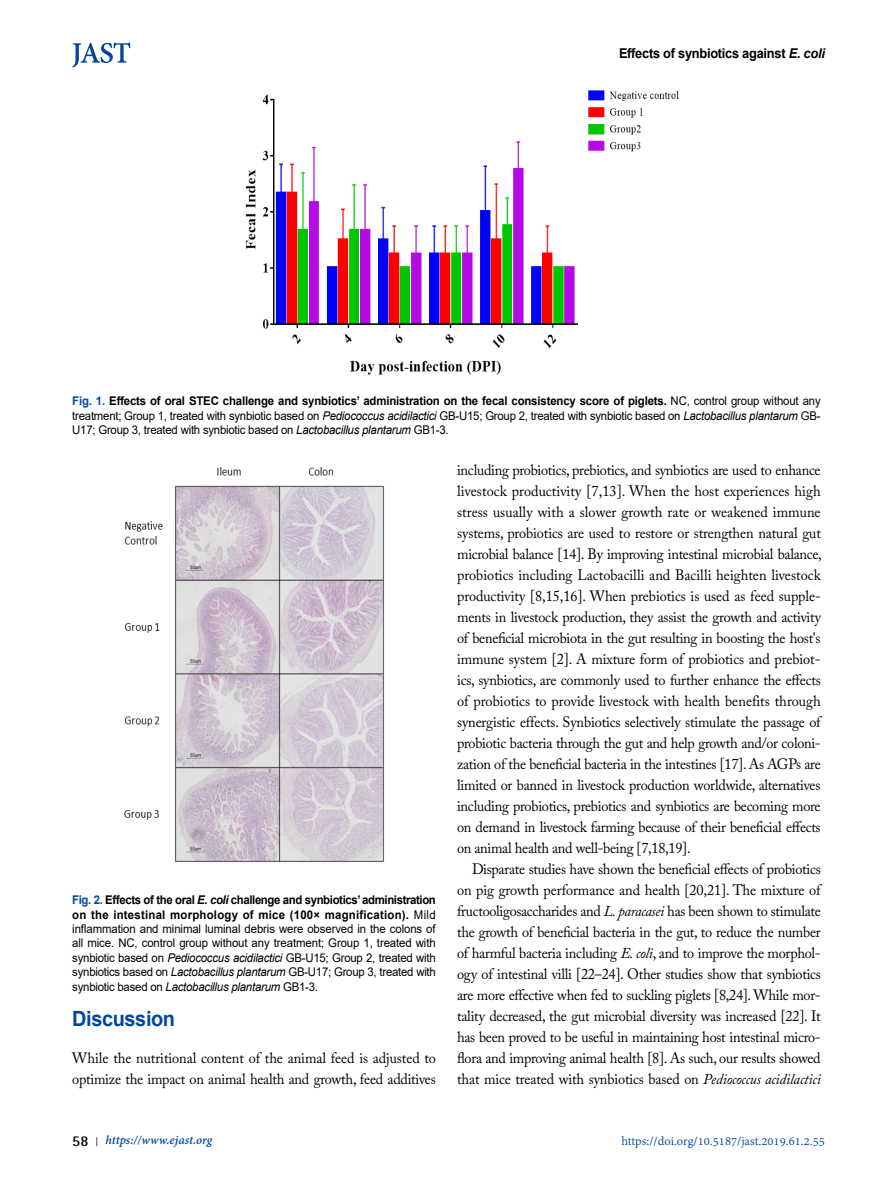
<style>
.page{position:relative;width:893px;height:1191px;background:#fff}
.page>*{position:absolute;margin:0;border:0;box-sizing:border-box;transform-origin:0 0}
.t1{font:700 21px "Arial";letter-spacing:-.02em;color:#00479d;scale:.95 1}
.t2{font:15px/21px "Adobe Caslon Pro";letter-spacing:-.015em;color:#000;text-align:justify;scale:.95 1}
.t3{font:13.5px "Adobe Devanagari";color:#00479d}
.t4{font:700 13.5px "Arial";letter-spacing:-.02em;color:#000;scale:.95 1}
.t5{font:italic 700 13.5px "Adobe Devanagari";color:#00479d}
.t6{font:12px/14.4px "Arial";letter-spacing:-.02em;color:#000;text-align:justify;scale:.95 1}
.s1{font-style:italic}
.s2{font-weight:700;color:#00479d}
.s3{font-weight:700}
.s4{font-weight:700;font-style:italic}
.s5{font-family:"Rotis Semi Sans Std";font-style:normal;font-size:15px;color:#000}
.s6{font-family:"Shonar Bangla";font-style:normal;font-size:12px;color:#000}
</style>
<div class="page">
<svg style="left:72px;top:43px;width:58px;height:24px"></svg>
<img style="left:245px;top:90px;width:434px;height:285px">
<img style="left:124px;top:467px;width:260px;height:396px">
<p class="t4" style="left:619px;top:44px;width:218px">Effects of synbiotics against <span class="s1">E. coli</span></p>
<p class="t6" style="left:72px;top:394px;width:789px"><span class="s2">Fig. 1.</span> <span class="s3">Effects of oral STEC challenge and synbiotics’ administration on the fecal consistency score of piglets.</span> NC, control group without any treatment; Group 1, treated with synbiotic based on <span class="s1">Pediococcus acidilactici</span> GB-U15; Group 2, treated with synbiotic based on <span class="s1">Lactobacillus plantarum</span> GB-U17; Group 3, treated with synbiotic based on <span class="s1">Lactobacillus plantarum</span> GB1-3.</p>
<p class="t6" style="left:72px;top:892px;width:384px"><span class="s2">Fig. 2.</span> <span class="s3">Effects of the oral</span> <span class="s4">E. coli</span> <span class="s3">challenge and synbiotics’ administration on the intestinal morphology of mice (100× magnification).</span> Mild inflammation and minimal luminal debris were observed in the colons of all mice. NC, control group without any treatment; Group 1, treated with synbiotic based on <span class="s1">Pediococcus acidilactici</span> GB-U15; Group 2, treated with synbiotics based on <span class="s1">Lactobacillus plantarum</span> GB-U17; Group 3, treated with synbiotic based on <span class="s1">Lactobacillus plantarum</span> GB1-3.</p>
<h1 class="t1" style="left:72px;top:1004px;width:110px">Discussion</h1>
<p class="t2" style="left:72px;top:1047px;width:384px">While the nutritional content of the animal feed is adjusted to optimize the impact on animal health and growth, feed additives</p>
<p class="t2" style="left:457px;top:459px;width:385px">including probiotics, prebiotics, and synbiotics are used to enhance livestock productivity [7,13]. When the host experiences high stress usually with a slower growth rate or weakened immune systems, probiotics are used to restore or strengthen natural gut microbial balance [14]. By improving intestinal microbial balance, probiotics including Lactobacilli and Bacilli heighten livestock productivity [8,15,16]. When prebiotics is used as feed supple&shy;ments in livestock production, they assist the growth and activity of beneficial microbiota in the gut resulting in boosting the host's immune system [2]. A mixture form of probiotics and prebiot&shy;ics, synbiotics, are commonly used to further enhance the effects of probiotics to provide livestock with health benefits through synergistic effects. Synbiotics selectively stimulate the passage of probiotic bacteria through the gut and help growth and/or coloni&shy;zation of the beneficial bacteria in the intestines [17]. As AGPs are limited or banned in livestock production worldwide, alternatives including probiotics, prebiotics and synbiotics are becoming more on demand in livestock farming because of their beneficial effects on animal health and well-being [7,18,19].</p>
<p class="t2" style="left:457px;top:858px;width:384px;text-indent:15px">Disparate studies have shown the beneficial effects of probiotics on pig growth performance and health [20,21]. The mixture of fructooligosaccharides and <span class="s1">L. paracasei</span> has been shown to stimulate the growth of beneficial bacteria in the gut, to reduce the number of harmful bacteria including <span class="s1">E. coli</span>, and to improve the morphol&shy;ogy of intestinal villi [22–24]. Other studies show that synbiotics are more effective when fed to suckling piglets [8,24]. While mor&shy;tality decreased, the gut microbial diversity was increased [22]. It has been proved to be useful in maintaining host intestinal micro&shy;flora and improving animal health [8]. As such, our results showed that mice treated with synbiotics based on <span class="s1">Pediococcus acidilactici</span></p>
<p class="t5" style="left:72px;top:1132px;width:142px"><span class="s5">58</span> <span class="s6">|</span> https://www.ejast.org</p>
<p class="t3" style="left:621px;top:1133px;width:205px">https://doi.org/10.5187/jast.2019.61.2.55</p>
</div>
